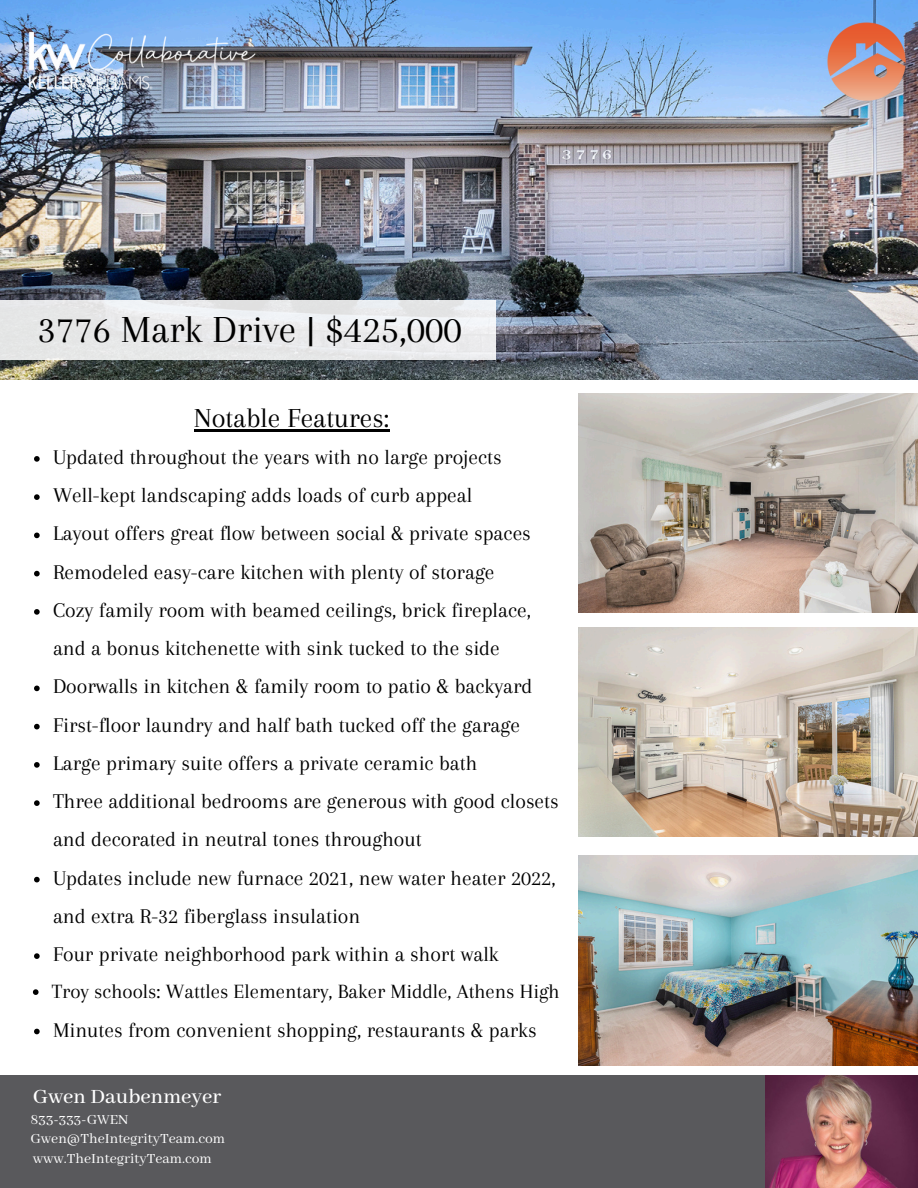
<style>
.page{position:relative;width:918px;height:1188px;background:#fff}
.page>*{position:absolute;margin:0;border:0;box-sizing:border-box;transform-origin:0 0}
.t1{font:39.75px "Arapey";color:#000}
.t2{font:28.5px "Arapey";color:#000}
.t3{font:500 22.5px "Abhaya Libre";color:#fff}
.t4{font:21.75px/38.2px "Arapey";color:#000}
.t5{font:21px "Arapey";color:#000}
.t6{font:15.45px "Abhaya Libre";color:#fff}
</style>
<div class="page">
<svg style="left:673px;top:836px;width:23px;height:1px"></svg>
<img style="left:0;top:0;width:918px;height:379px">
<div style="left:0;top:300px;width:496px;height:59px;background:linear-gradient(to right,#e6e7e7,#ededf0)"></div>
<div style="left:0;top:1075px;width:916px;height:113px;background:#59595c"></div>
<img style="left:826px;top:20px;width:82px;height:82px">
<img style="left:579px;top:393px;width:339px;height:220px">
<img style="left:579px;top:627px;width:339px;height:209px">
<img style="left:579px;top:855px;width:339px;height:211px">
<img style="left:766px;top:1075px;width:152px;height:113px">
<img style="left:20px;top:20px;width:242px;height:72px">
<hr style="left:194px;top:429px;width:195px;height:2px;background:#000">
<svg style="left:34px;top:456px;width:6px;height:6px"></svg>
<svg style="left:34px;top:494px;width:6px;height:6px"></svg>
<svg style="left:34px;top:533px;width:6px;height:5px"></svg>
<svg style="left:34px;top:571px;width:6px;height:5px"></svg>
<svg style="left:34px;top:609px;width:6px;height:6px"></svg>
<svg style="left:34px;top:686px;width:6px;height:5px"></svg>
<svg style="left:34px;top:724px;width:6px;height:5px"></svg>
<svg style="left:34px;top:762px;width:6px;height:6px"></svg>
<svg style="left:34px;top:800px;width:6px;height:6px"></svg>
<svg style="left:34px;top:877px;width:6px;height:5px"></svg>
<svg style="left:34px;top:953px;width:6px;height:6px"></svg>
<svg style="left:33px;top:989px;width:6px;height:6px"></svg>
<svg style="left:34px;top:1029px;width:6px;height:5px"></svg>
<p class="t1" style="left:37px;top:307px;width:426px">3776 Mark Drive | $425,000</p>
<p class="t2" style="left:194px;top:402px;width:197px">Notable Features:</p>
<p class="t4" style="left:53px;top:438px;width:450px">Updated throughout the years with no large projects</p>
<p class="t4" style="left:53px;top:476px;width:421px">Well-kept landscaping adds loads of curb appeal</p>
<p class="t4" style="left:53px;top:514px;width:479px">Layout offers great flow between social &amp; private spaces</p>
<p class="t4" style="left:53px;top:553px;width:443px">Remodeled easy-care kitchen with plenty of storage</p>
<p class="t4" style="left:53px;top:591px;width:480px">Cozy family room with beamed ceilings, brick fireplace, and a bonus kitchenette with sink tucked to the side</p>
<p class="t4" style="left:53px;top:667px;width:481px">Doorwalls in kitchen &amp; family room to patio &amp; backyard</p>
<p class="t4" style="left:53px;top:706px;width:468px">First-floor laundry and half bath tucked off the garage</p>
<p class="t4" style="left:53px;top:744px;width:426px">Large primary suite offers a private ceramic bath</p>
<p class="t4" style="left:53px;top:782px;width:507px">Three additional bedrooms are generous with good closets and decorated in neutral tones throughout</p>
<p class="t4" style="left:53px;top:859px;width:504px">Updates include new furnace 2021, new water heater 2022, and extra R-32 fiberglass insulation</p>
<p class="t4" style="left:53px;top:935px;width:447px">Four private neighborhood park within a short walk</p>
<p class="t5" style="left:52px;top:980px;width:509px">Troy schools: Wattles Elementary, Baker Middle, Athens High</p>
<p class="t4" style="left:53px;top:1010px;width:485px">Minutes from convenient shopping, restaurants &amp; parks</p>
<h1 class="t3" style="left:33px;top:1084px;width:190px">Gwen Daubenmeyer</h1>
<p class="t6" style="left:30px;top:1111px;width:99px">833-333-GWEN</p>
<p class="t6" style="left:30px;top:1130px;width:196px">Gwen@TheIntegrityTeam.com</p>
<h2 class="t6" style="left:33px;top:1150px;width:181px">www.TheIntegrityTeam.com</h2>
</div>
